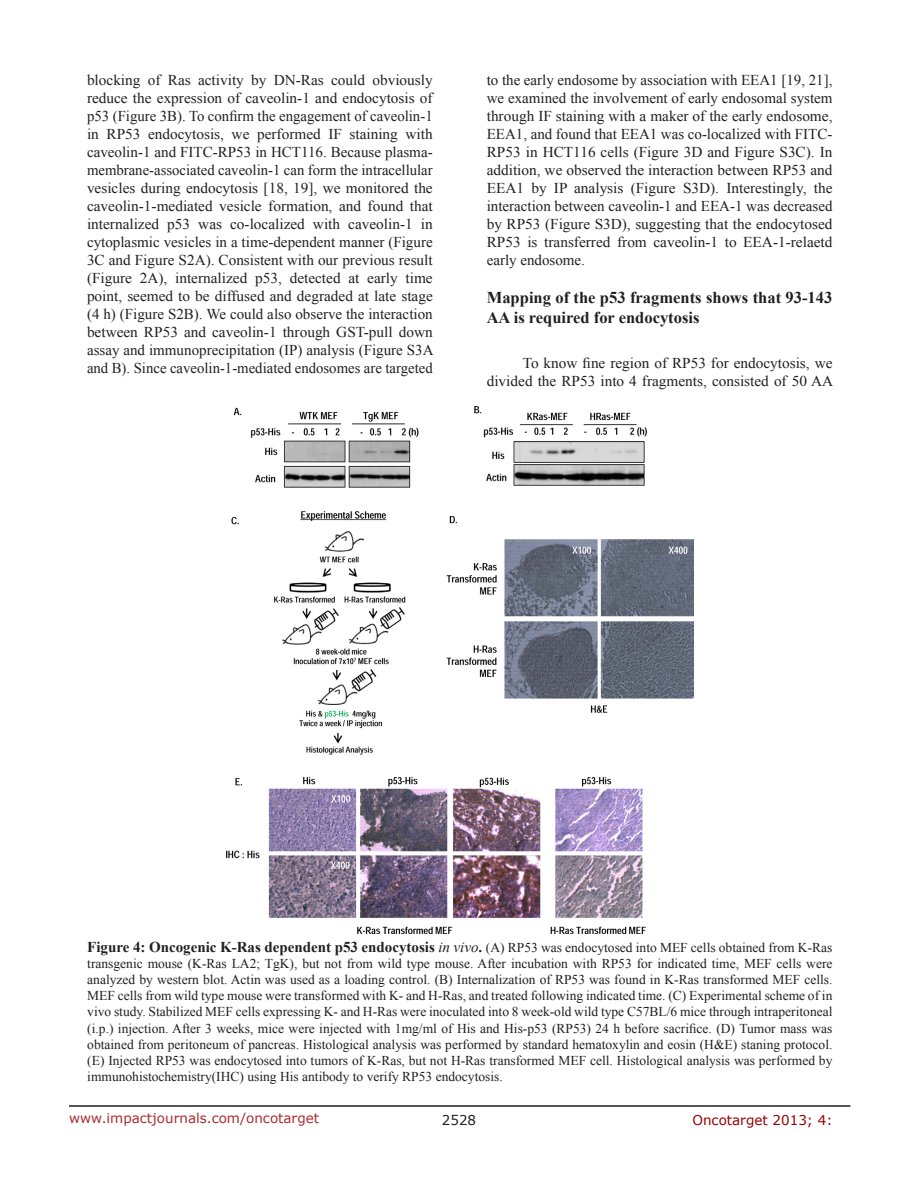
<style>
.page{position:relative;width:918px;height:1188px;background:#fff}
.page>*{position:absolute;margin:0;border:0;box-sizing:border-box;transform-origin:0 0}
.SubHeading{font:700 16.5px/19.8px "Times New Roman";color:#221f22}
.BodyText{font:15px/18px "Times New Roman";color:#221f22;text-align:justify}
.FigureText{font:13.5px/16.2px "Times New Roman";color:#221f22;text-align:justify}
.t1{font:13.5px "Verdana";color:#ac2b31}
.t2{font:13.5px "Verdana";color:#970000}
.t3{font:13.5px "Verdana";color:#221f22}
.s1{font-weight:700;font-size:15px}
.s2{font-style:italic;font-size:15px}
</style>
<div class="page">
<hr style="left:69px;top:1105px;width:781px;height:2px;background:#231f20">
<img style="left:227px;top:407px;width:466px;height:527px">
<p class="BodyText" style="left:87px;top:71px;width:348px">blocking of Ras activity by DN-Ras could obviously reduce the expression of caveolin-1 and endocytosis of p53 (Figure 3B). To confirm the engagement of caveolin-1 in RP53 endocytosis, we performed IF staining with caveolin-1 and FITC-RP53 in HCT116. Because plasma&shy;membrane-associated caveolin-1 can form the intracellular vesicles during endocytosis [18, 19], we monitored the caveolin-1-mediated vesicle formation, and found that internalized p53 was co-localized with caveolin-1 in cytoplasmic vesicles in a time-dependent manner (Figure 3C and Figure S2A). Consistent with our previous result (Figure 2A), internalized p53, detected at early time point, seemed to be diffused and degraded at late stage (4 h) (Figure S2B). We could also observe the interaction between RP53 and caveolin-1 through GST-pull down assay and immunoprecipitation (IP) analysis (Figure S3A and B). Since caveolin-1-mediated endosomes are targeted</p>
<p class="BodyText" style="left:487px;top:71px;width:347px">to the early endosome by association with EEA1 [19, 21], we examined the involvement of early endosomal system through IF staining with a maker of the early endosome, EEA1, and found that EEA1 was co-localized with FITC-RP53 in HCT116 cells (Figure 3D and Figure S3C). In addition, we observed the interaction between RP53 and EEA1 by IP analysis (Figure S3D). Interestingly, the interaction between caveolin-1 and EEA-1 was decreased by RP53 (Figure S3D), suggesting that the endocytosed RP53 is transferred from caveolin-1 to EEA-1-relaetd early endosome.</p>
<p class="SubHeading" style="left:487px;top:287px;width:347px">Mapping of the p53 fragments shows that 93-143<br>AA is required for endocytosis</p>
<p class="BodyText" style="left:487px;top:354px;width:348px;text-align:right">To know fine region of RP53 for endocytosis, we divided the RP53 into 4 fragments, consisted of 50 AA</p>
<p class="FigureText" style="left:87px;top:938px;width:747px"><span class="s1">Figure 4: Oncogenic K-Ras dependent p53 endocytosis</span> <span class="s2">in vivo</span><span class="s1">.</span> (A) RP53 was endocytosed into MEF cells obtained from K-Ras transgenic mouse (K-Ras LA2; TgK), but not from wild type mouse. After incubation with RP53 for indicated time, MEF cells were analyzed by western blot. Actin was used as a loading control. (B) Internalization of RP53 was found in K-Ras transformed MEF cells.<br>MEF cells from wild type mouse were transformed with K- and H-Ras, and treated following indicated time. (C) Experimental scheme of in vivo study. Stabilized MEF cells expressing K- and H-Ras were inoculated into 8 week-old wild type C57BL/6 mice through intraperitoneal (i.p.) injection. After 3 weeks, mice were injected with 1mg/ml of His and His-p53 (RP53) 24 h before sacrifice. (D) Tumor mass was obtained from peritoneum of pancreas. Histological analysis was performed by standard hematoxylin and eosin (H&amp;E) staning protocol. (E) Injected RP53 was endocytosed into tumors of K-Ras, but not H-Ras transformed MEF cell. Histological analysis was performed by immunohistochemistry(IHC) using His antibody to verify RP53 endocytosis.</p>
<p class="t1" style="left:69px;top:1109px;width:252px">www.impactjournals.com/oncotarget</p>
<p class="t3" style="left:442px;top:1111px;width:36px">2528</p>
<p class="t2" style="left:692px;top:1111px;width:142px">Oncotarget 2013; 4:</p>
</div>
